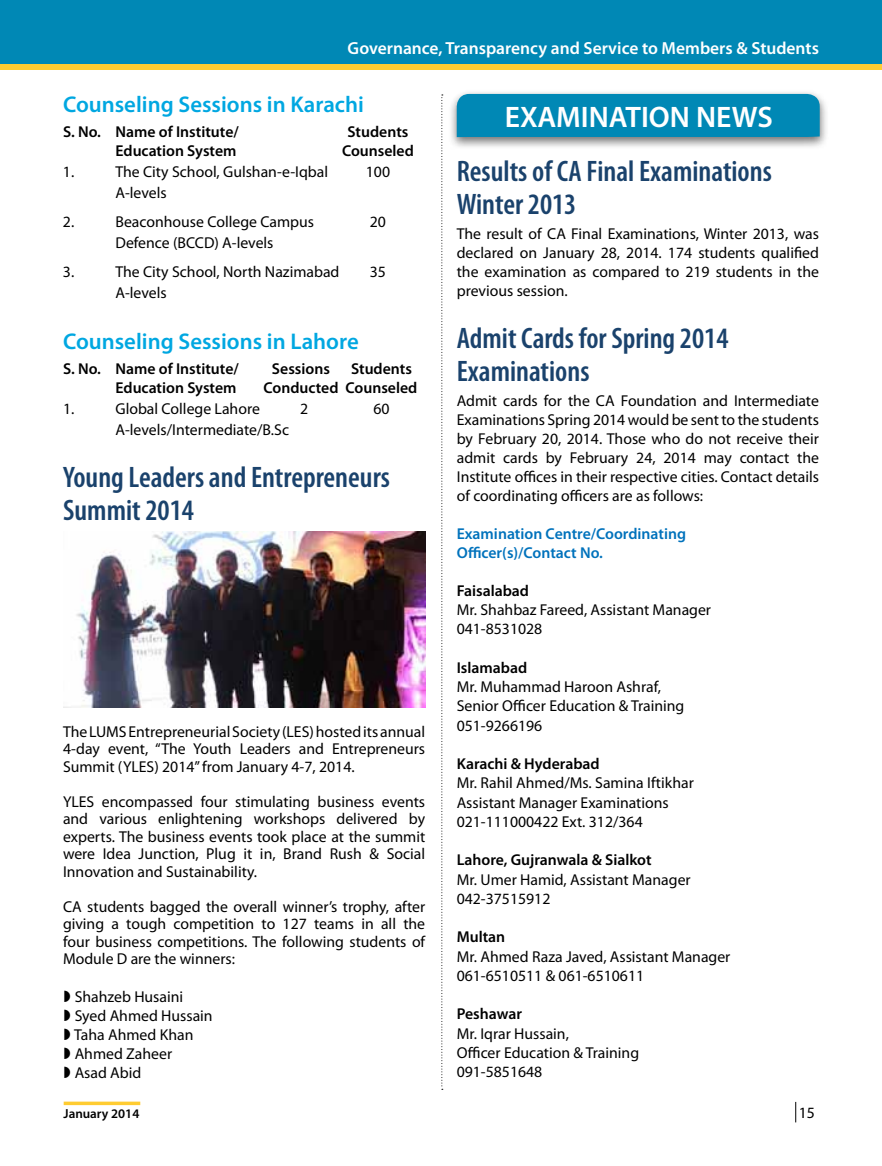
<style>
.page{position:relative;width:882px;height:1166px;background:#fff}
.page>*{position:absolute;margin:0;border:0;box-sizing:border-box;transform-origin:0 0}
.t1{font:600 condensed 29.75px/33.2px "Myriad Pro";color:#1a426c}
.t2{font:600 29.75px "Myriad Pro";color:#fff}
.t3{font:600 22.75px "Myriad Pro";color:#00a7e1}
.t4{font:600 17.5px "Myriad Pro";color:#fff}
.t5{font:15.75px/18.9px "Myriad Pro";color:#000}
.t6{font:600 15.75px "Myriad Pro";color:#000}
.t7{font:600 15.75px/18.9px "Myriad Pro";color:#0072bc}
.t8{font:600 13.12px "Myriad Pro";color:#000}
</style>
<div class="page">
<div style="left:448px;top:89px;width:381px;height:61px;background:#000;opacity:.55"></div>
<div style="left:457px;top:94px;width:363px;height:43px;background:#0088b5"></div>
<img style="left:64px;top:532px;width:361px;height:175px">
<svg style="left:441px;top:94px;width:2px;height:995px"></svg>
<div style="left:0;top:0;width:882px;height:70px;background:linear-gradient(to right,#ffcc31,#ffcc31)"></div>
<div style="left:0;top:0;width:882px;height:63px;background:#0088b5"></div>
<svg style="left:64px;top:1101px;width:76px;height:4px"></svg>
<svg style="left:795px;top:1101px;width:1px;height:21px"></svg>
<p class="t4" style="left:348px;top:37px;width:473px">Governance, Transparency and Service to Members &amp; Students</p>
<h2 class="t3" style="left:63px;top:89px;width:302px">Counseling Sessions in Karachi</h2>
<p class="t6" style="left:63px;top:121px;width:177px">S. No. Name of Institute/</p>
<p class="t6" style="left:348px;top:121px;width:62px">Students</p>
<p class="t6" style="left:115px;top:140px;width:123px">Education System</p>
<p class="t6" style="left:342px;top:140px;width:73px">Counseled</p>
<p class="t5" style="left:63px;top:162px;width:13px">1.</p>
<p class="t5" style="left:115px;top:162px;width:214px">The City School, Gulshan-e-Iqbal</p>
<p class="t5" style="left:366px;top:162px;width:26px">100</p>
<p class="t5" style="left:115px;top:183px;width:53px">A-levels</p>
<p class="t5" style="left:63px;top:212px;width:13px">2.</p>
<p class="t5" style="left:115px;top:212px;width:200px">Beaconhouse College Campus</p>
<p class="t5" style="left:370px;top:212px;width:18px">20</p>
<p class="t5" style="left:115px;top:233px;width:160px">Defence (BCCD) A-levels</p>
<p class="t5" style="left:63px;top:261px;width:13px">3.</p>
<p class="t5" style="left:115px;top:261px;width:226px">The City School, North Nazimabad</p>
<p class="t5" style="left:370px;top:261px;width:18px">35</p>
<p class="t5" style="left:115px;top:282px;width:53px">A-levels</p>
<h2 class="t3" style="left:63px;top:327px;width:297px">Counseling Sessions in Lahore</h2>
<p class="t6" style="left:63px;top:359px;width:177px">S. No. Name of Institute/</p>
<p class="t6" style="left:272px;top:359px;width:60px">Sessions</p>
<p class="t6" style="left:351px;top:359px;width:62px">Students</p>
<p class="t6" style="left:115px;top:377px;width:123px">Education System</p>
<p class="t6" style="left:263px;top:377px;width:155px">Conducted Counseled</p>
<p class="t5" style="left:63px;top:399px;width:13px">1.</p>
<p class="t5" style="left:115px;top:399px;width:146px">Global College Lahore</p>
<p class="t5" style="left:300px;top:399px;width:10px">2</p>
<p class="t5" style="left:373px;top:399px;width:18px">60</p>
<p class="t5" style="left:115px;top:420px;width:175px">A-levels/Intermediate/B.Sc</p>
<h1 class="t1" style="left:63px;top:461px;width:328px">Young Leaders and Entrepreneurs<br>Summit 2014</h1>
<p class="t5" style="left:63px;top:722px;width:364px;line-height:17.5px;text-align:justify">The LUMS Entrepreneurial Society (LES) hosted its annual 4-day event, “The Youth Leaders and Entrepreneurs Summit (YLES) 2014” from January 4-7, 2014.</p>
<p class="t5" style="left:63px;top:792px;width:364px;line-height:17.5px;text-align:justify">YLES encompassed four stimulating business events and various enlightening workshops delivered by experts. The business events took place at the summit were Idea Junction, Plug it in, Brand Rush &amp; Social Innovation and Sustainability.</p>
<p class="t5" style="left:63px;top:897px;width:364px;line-height:17.5px;text-align:justify">CA students bagged the overall winner’s trophy, after giving a tough competition to 127 teams in all the four business competitions. The following students of Module D are the winners:</p>
<p class="t5" style="left:74px;top:987px;width:140px">Shahzeb Husaini<br>Syed Ahmed Hussain<br>Taha Ahmed Khan<br>Ahmed Zaheer<br>Asad Abid</p>
<h1 class="t2" style="left:505px;top:98px;width:270px">EXAMINATION NEWS</h1>
<h1 class="t1" style="left:457px;top:154px;width:317px">Results of CA Final Examinations<br>Winter 2013</h1>
<p class="t5" style="left:457px;top:224px;width:364px;text-align:justify">The result of CA Final Examinations, Winter 2013, was declared on January 28, 2014. 174 students qualified the examination as compared to 219 students in the previous session.</p>
<h1 class="t1" style="left:457px;top:322px;width:273px">Admit Cards for Spring 2014<br>Examinations</h1>
<p class="t5" style="left:457px;top:391px;width:364px;text-align:justify">Admit cards for the CA Foundation and Intermediate Examinations Spring 2014 would be sent to the students by February 20, 2014. Those who do not receive their admit cards by February 24, 2014 may contact the Institute offices in their respective cities. Contact details of coordinating officers are as follows:</p>
<p class="t7" style="left:457px;top:523px;width:231px">Examination Centre/Coordinating<br>Officer(s)/Contact No.</p>
<p class="t6" style="left:457px;top:580px;width:74px">Faisalabad</p>
<p class="t5" style="left:457px;top:600px;width:256px">Mr. Shahbaz Fareed, Assistant Manager<br>041-8531028</p>
<p class="t6" style="left:457px;top:657px;width:72px">Islamabad</p>
<p class="t5" style="left:457px;top:677px;width:229px">Mr. Muhammad Haroon Ashraf,<br>Senior Officer Education &amp; Training<br>051-9266196</p>
<p class="t6" style="left:457px;top:753px;width:144px">Karachi &amp; Hyderabad</p>
<p class="t5" style="left:457px;top:773px;width:239px">Mr. Rahil Ahmed/Ms. Samina Iftikhar<br>Assistant Manager Examinations<br>021-111000422 Ext. 312/364</p>
<p class="t6" style="left:457px;top:850px;width:196px">Lahore, Gujranwala &amp; Sialkot</p>
<p class="t5" style="left:457px;top:869px;width:235px">Mr. Umer Hamid, Assistant Manager<br>042-37515912</p>
<p class="t6" style="left:457px;top:927px;width:50px">Multan</p>
<p class="t5" style="left:457px;top:946px;width:275px">Mr. Ahmed Raza Javed, Assistant Manager<br>061-6510511 &amp; 061-6510611</p>
<p class="t6" style="left:457px;top:1004px;width:67px">Peshawar</p>
<p class="t5" style="left:457px;top:1023px;width:184px">Mr. Iqrar Hussain,<br>Officer Education &amp; Training<br>091-5851648</p>
<p class="t8" style="left:64px;top:1104px;width:77px">January 2014</p>
<p class="t5" style="left:799px;top:1103px;width:18px">15</p>
</div>
